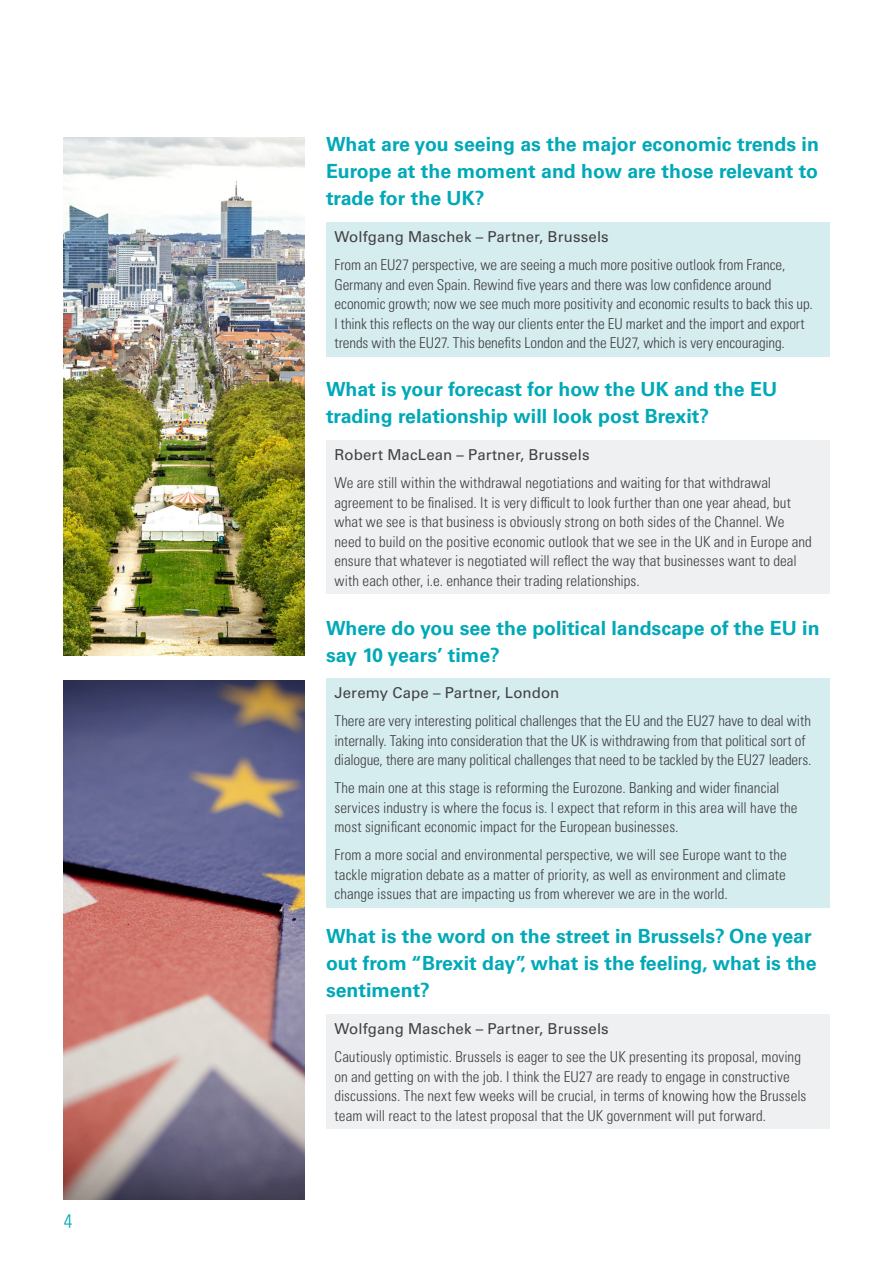
<style>
.page{position:relative;width:893px;height:1263px;background:#fff}
.page>*{position:absolute;margin:0;border:0;box-sizing:border-box;transform-origin:0 0}
.t1{font:700 19.5px/27px "Univers LTCYR 65";color:#00a9b7}
.t2{font:19.5px "Univers LTCYR 47 Light Cond";color:#00a9b7}
.t3{font:15px/19.5px "Univers LTCYR 47 Light Cond";color:#414042}
.t4{font:15px "Univers LTCYR 55 Roman";letter-spacing:.005em;color:#414042}
</style>
<div class="page">
<div style="left:326px;top:222px;width:503px;height:134px;background:#d6edf0"></div>
<div style="left:326px;top:440px;width:503px;height:154px;background:#eef0f1"></div>
<div style="left:326px;top:679px;width:503px;height:229px;background:#d6edf0"></div>
<div style="left:326px;top:1014px;width:503px;height:115px;background:#eef0f1"></div>
<img style="left:64px;top:680px;width:241px;height:519px">
<img style="left:64px;top:137px;width:241px;height:519px">
<h1 class="t2" style="left:64px;top:1208px;width:10px">4</h1>
<h1 class="t1" style="left:326px;top:130px;width:494px;text-align:justify">What are you seeing as the major economic trends in Europe at the moment and how are those relevant to trade for the UK?</h1>
<p class="t4" style="left:334px;top:226px;width:276px">Wolfgang Maschek – Partner, Brussels</p>
<p class="t3" style="left:334px;top:254px;width:480px">From an EU27 perspective, we are seeing a much more positive outlook from France, Germany and even Spain. Rewind five years and there was low confidence around economic growth; now we see much more positivity and economic results to back this up.<br>I think this reflects on the way our clients enter the EU market and the import and export trends with the EU27. This benefits London and the EU27, which is very encouraging.</p>
<h1 class="t1" style="left:326px;top:375px;width:453px">What is your forecast for how the UK and the EU trading relationship will look post Brexit?</h1>
<p class="t4" style="left:334px;top:444px;width:257px">Robert MacLean – Partner, Brussels</p>
<p class="t3" style="left:334px;top:472px;width:479px">We are still within the withdrawal negotiations and waiting for that withdrawal agreement to be finalised. It is very difficult to look further than one year ahead, but what we see is that business is obviously strong on both sides of the Channel. We need to build on the positive economic outlook that we see in the UK and in Europe and ensure that whatever is negotiated will reflect the way that businesses want to deal with each other, i.e. enhance their trading relationships.</p>
<h1 class="t1" style="left:326px;top:613px;width:495px">Where do you see the political landscape of the EU in say 10 years’ time?</h1>
<p class="t4" style="left:334px;top:683px;width:226px">Jeremy Cape – Partner, London</p>
<p class="t3" style="left:334px;top:710px;width:478px">There are very interesting political challenges that the EU and the EU27 have to deal with internally. Taking into consideration that the UK is withdrawing from that political sort of dialogue, there are many political challenges that need to be tackled by the EU27 leaders.</p>
<p class="t3" style="left:334px;top:777px;width:464px">The main one at this stage is reforming the Eurozone. Banking and wider financial services industry is where the focus is. I expect that reform in this area will have the most significant economic impact for the European businesses.</p>
<p class="t3" style="left:334px;top:844px;width:454px;text-align:justify">From a more social and environmental perspective, we will see Europe want to the tackle migration debate as a matter of priority, as well as environment and climate change issues that are impacting us from wherever we are in the world.</p>
<h1 class="t1" style="left:326px;top:922px;width:492px">What is the word on the street in Brussels? One year out from “Brexit day”, what is the feeling, what is the sentiment?</h1>
<p class="t4" style="left:334px;top:1018px;width:276px">Wolfgang Maschek – Partner, Brussels</p>
<p class="t3" style="left:334px;top:1046px;width:473px">Cautiously optimistic. Brussels is eager to see the UK presenting its proposal, moving on and getting on with the job. I think the EU27 are ready to engage in constructive discussions. The next few weeks will be crucial, in terms of knowing how the Brussels team will react to the latest proposal that the UK government will put forward.</p>
</div>
